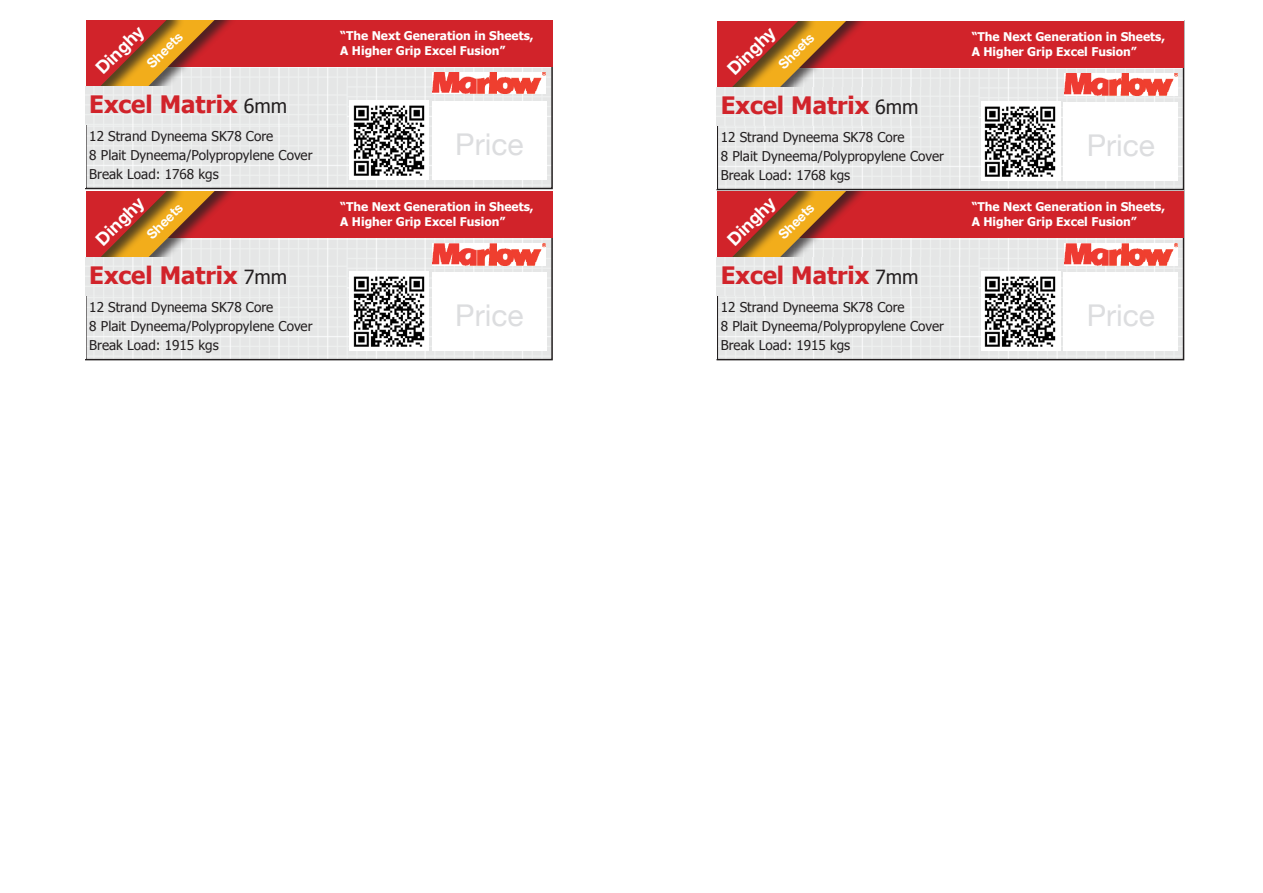
<style>
.page{position:relative;width:1263px;height:893px;background:#fff}
.page>*{position:absolute;margin:0;border:0;box-sizing:border-box;transform-origin:0 0}
.t1{font:30px "Helvetica Neue";color:#dcdddf}
.t2{font:700 24px "Tahoma";color:#d1232a}
.t3{font:700 18px "Helvetica Neue";color:#fff}
.t4{font:13.5px "Tahoma";color:#231f20}
.t5{font:700 13.5px "Helvetica Neue";color:#fff}
.t6{font:700 12px/14.4px "Tahoma";color:#fff}
.s1{font-weight:400;font-size:19.5px;color:#231f20}
</style>
<div class="page">
<img style="left:88px;top:238px;width:462px;height:119px">
<div style="left:85px;top:190px;width:468px;height:170px;border:2px solid #231f20"></div>
<div style="left:432px;top:272px;width:114px;height:79px;background:#fff"></div>
<img style="left:433px;top:243px;width:113px;height:22px">
<div style="left:85px;top:188px;width:468px;height:50px;background:#d1232a"></div>
<div style="left:99px;top:157px;width:138px;height:138px;background:#231f20;opacity:.75"></div>
<svg style="left:85px;top:190px;width:139px;height:67px"></svg>
<div style="left:51px;top:139px;width:502px;height:51px;background:#fff"></div>
<img style="left:85px;top:257px;width:262px;height:38px">
<img style="left:350px;top:272px;width:79px;height:79px">
<img style="left:719px;top:238px;width:462px;height:119px">
<div style="left:716px;top:190px;width:468px;height:170px;border:2px solid #231f20"></div>
<div style="left:1064px;top:272px;width:114px;height:79px;background:#fff"></div>
<img style="left:1064px;top:243px;width:113px;height:22px">
<div style="left:716px;top:188px;width:468px;height:50px;background:#d1232a"></div>
<div style="left:731px;top:157px;width:137px;height:138px;background:#231f20;opacity:.75"></div>
<svg style="left:716px;top:190px;width:139px;height:67px"></svg>
<img style="left:716px;top:257px;width:262px;height:38px">
<img style="left:981px;top:272px;width:79px;height:79px">
<img style="left:88px;top:68px;width:462px;height:118px">
<div style="left:85px;top:19px;width:468px;height:170px;border:2px solid #231f20"></div>
<div style="left:432px;top:101px;width:114px;height:79px;background:#fff"></div>
<img style="left:433px;top:72px;width:113px;height:22px">
<div style="left:85px;top:17px;width:468px;height:50px;background:#d1232a"></div>
<div style="left:99px;top:0;width:138px;height:123px;background:#231f20;opacity:.75"></div>
<svg style="left:85px;top:19px;width:139px;height:67px"></svg>
<div style="left:51px;top:0;width:502px;height:19px;background:#fff"></div>
<img style="left:85px;top:86px;width:262px;height:38px">
<img style="left:350px;top:101px;width:79px;height:78px">
<div style="left:717px;top:21px;width:466px;height:169px;background:#e5e6e6"></div>
<div style="left:716px;top:20px;width:468px;height:170px;border:2px solid #231f20"></div>
<div style="left:1064px;top:102px;width:114px;height:79px;background:#fff"></div>
<img style="left:1064px;top:73px;width:113px;height:22px">
<div style="left:716px;top:18px;width:468px;height:50px;background:#d1232a"></div>
<div style="left:731px;top:0;width:137px;height:124px;background:#231f20;opacity:.75"></div>
<svg style="left:716px;top:20px;width:139px;height:67px"></svg>
<div style="left:682px;top:0;width:502px;height:20px;background:#fff"></div>
<img style="left:716px;top:87px;width:244px;height:38px">
<img style="left:981px;top:102px;width:79px;height:78px">
<p class="t3" style="left:89px;top:61px;width:61px;rotate:-45deg">Dinghy</p>
<p class="t2" style="left:89px;top:87px;width:199px">Excel Matrix <span class="s1">6mm</span></p>
<p class="t5" style="left:142px;top:58px;width:46px;rotate:-45deg">Sheets</p>
<p class="t4" style="left:89px;top:127px;width:185px">12 Strand Dyneema SK78 Core</p>
<p class="t4" style="left:89px;top:146px;width:225px">8 Plait Dyneema/Polypropylene Cover</p>
<p class="t4" style="left:89px;top:165px;width:131px">Break Load: 1768 kgs</p>
<p class="t3" style="left:89px;top:232px;width:61px;rotate:-45deg">Dinghy</p>
<p class="t2" style="left:89px;top:259px;width:199px">Excel Matrix <span class="s1">7mm</span></p>
<p class="t5" style="left:142px;top:229px;width:46px;rotate:-45deg">Sheets</p>
<p class="t4" style="left:89px;top:298px;width:185px">12 Strand Dyneema SK78 Core</p>
<p class="t4" style="left:89px;top:317px;width:225px">8 Plait Dyneema/Polypropylene Cover</p>
<p class="t4" style="left:89px;top:336px;width:131px">Break Load: 1915 kgs</p>
<p class="t6" style="left:340px;top:28px;width:195px">“The Next Generation in Sheets,<br>A Higher Grip Excel Fusion”</p>
<p class="t1" style="left:455px;top:122px;width:70px">Price</p>
<p class="t6" style="left:340px;top:199px;width:195px">“The Next Generation in Sheets,<br>A Higher Grip Excel Fusion”</p>
<p class="t1" style="left:455px;top:294px;width:70px">Price</p>
<p class="t3" style="left:720px;top:62px;width:61px;rotate:-45deg">Dinghy</p>
<p class="t2" style="left:721px;top:88px;width:199px">Excel Matrix <span class="s1">6mm</span></p>
<p class="t5" style="left:773px;top:59px;width:46px;rotate:-45deg">Sheets</p>
<p class="t4" style="left:721px;top:128px;width:185px">12 Strand Dyneema SK78 Core</p>
<p class="t4" style="left:721px;top:147px;width:225px">8 Plait Dyneema/Polypropylene Cover</p>
<p class="t4" style="left:721px;top:166px;width:131px">Break Load: 1768 kgs</p>
<p class="t3" style="left:720px;top:232px;width:61px;rotate:-45deg">Dinghy</p>
<p class="t2" style="left:721px;top:259px;width:199px">Excel Matrix <span class="s1">7mm</span></p>
<p class="t5" style="left:773px;top:229px;width:46px;rotate:-45deg">Sheets</p>
<p class="t4" style="left:721px;top:298px;width:185px">12 Strand Dyneema SK78 Core</p>
<p class="t4" style="left:721px;top:317px;width:225px">8 Plait Dyneema/Polypropylene Cover</p>
<p class="t4" style="left:721px;top:336px;width:131px">Break Load: 1915 kgs</p>
<p class="t6" style="left:972px;top:29px;width:195px">“The Next Generation in Sheets,<br>A Higher Grip Excel Fusion”</p>
<p class="t1" style="left:1087px;top:124px;width:70px">Price</p>
<p class="t6" style="left:972px;top:199px;width:195px">“The Next Generation in Sheets,<br>A Higher Grip Excel Fusion”</p>
<p class="t1" style="left:1087px;top:294px;width:70px">Price</p>
</div>
